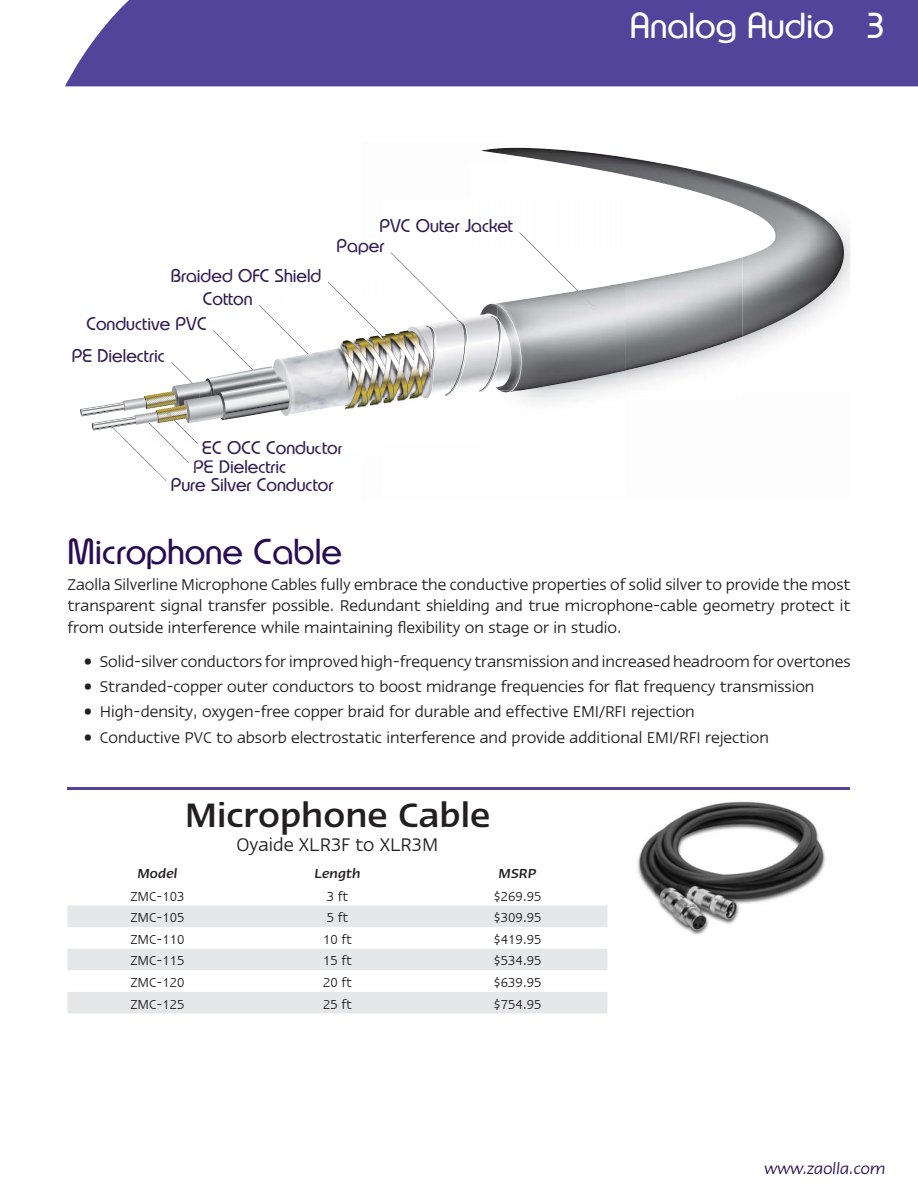
<style>
.page{position:relative;width:918px;height:1188px;background:#fff}
.page>*{position:absolute;margin:0;border:0;box-sizing:border-box;transform-origin:0 0}
.t1{font:500 39px "Linotype Ergo";color:#231f20}
.t2{font:33px "Belgium";color:#290c53}
.t3{font:33px "Belgium";color:#fff}
.t4{font:21px "Linotype Ergo";color:#231f20}
.t5{font:18px/21.6px "Linotype Ergo";color:#231f20;text-align:justify}
.t6{font:italic 18px "Linotype Ergo";color:#290c53}
.t7{font:16.95px/31.5px "Belgium";color:#311d53}
.t8{font:15px "Linotype Ergo";color:#231f20}
.t9{font:italic 500 15px "Linotype Ergo";color:#231f20}
</style>
<div class="page">
<div style="left:65px;top:0;width:853px;height:86px;background:#52439b"></div>
<svg style="left:68px;top:905px;width:539px;height:1px"></svg>
<svg style="left:68px;top:906px;width:540px;height:107px;fill:#e6e7e8"></svg>
<hr style="left:68px;top:787px;width:782px;height:3px;background:#52439b">
<img style="left:637px;top:801px;width:189px;height:134px">
<img style="left:481px;top:148px;width:183px;height:16px">
<img style="left:567px;top:164px;width:278px;height:173px">
<img style="left:567px;top:197px;width:59px;height:86px">
<img style="left:596px;top:391px;width:10px;height:2px">
<img style="left:626px;top:249px;width:117px;height:8px">
<img style="left:626px;top:257px;width:117px;height:113px">
<img style="left:596px;top:283px;width:30px;height:108px">
<svg style="left:80px;top:219px;width:516px;height:262px"></svg>
<img style="left:331px;top:336px;width:97px;height:48px">
<img style="left:135px;top:396px;width:36px;height:29px">
<p class="t7" style="left:379px;top:209px;width:135px">PVC Outer Jacket</p>
<p class="t7" style="left:171px;top:259px;width:152px">Braided OFC Shield</p>
<p class="t7" style="left:203px;top:282px;width:51px">Cotton</p>
<p class="t7" style="left:72px;top:307px;width:137px;text-indent:15px">Conductive PVC<br>PE Dielectric</p>
<p class="t7" style="left:337px;top:229px;width:49px">Paper</p>
<p class="t7" style="left:202px;top:431px;width:137px">ECOCCC n u o</p>
<p class="t7" style="left:295px;top:431px;width:33px">d t</p>
<p class="t7" style="left:276px;top:431px;width:12px">o</p>
<p class="t7" style="left:315px;top:431px;width:29px">c r</p>
<p class="t7" style="left:193px;top:450px;width:95px">PE Dielectric</p>
<p class="t7" style="left:171px;top:468px;width:164px">Pure Silver Conductor</p>
<h2 class="t2" style="left:68px;top:525px;width:276px">Microphone Cable</h2>
<h2 class="t3" style="left:630px;top:-1px;width:257px">Analog Audio 3</h2>
<p class="t5" style="left:68px;top:575px;width:784px">Zaolla Silverline Microphone Cables fully embrace the conductive properties of solid silver to provide the most transparent signal transfer possible. Redundant shielding and true microphone-cable geometry protect it from outside interference while maintaining flexibility on stage or in studio.</p>
<p class="t5" style="left:84px;top:652px;width:768px">• Solid-silver conductors for improved high-frequency transmission and increased headroom for overtones</p>
<p class="t5" style="left:84px;top:677px;width:732px">• Stranded-copper outer conductors to boost midrange frequencies for flat frequency transmission</p>
<p class="t5" style="left:84px;top:702px;width:613px">• High-density, oxygen-free copper braid for durable and effective EMI/RFI rejection</p>
<p class="t5" style="left:84px;top:728px;width:687px">• Conductive PVC to absorb electrostatic interference and provide additional EMI/RFI rejection</p>
<h1 class="t1" style="left:185px;top:801px;width:307px">Microphone Cable</h1>
<p class="t4" style="left:236px;top:836px;width:204px">Oyaide XLR3F to XLR3M</p>
<p class="t9" style="left:137px;top:867px;width:42px">Model</p>
<p class="t9" style="left:314px;top:867px;width:48px">Length</p>
<p class="t9" style="left:499px;top:867px;width:39px">MSRP</p>
<p class="t8" style="left:131px;top:890px;width:55px">ZMC-103</p>
<p class="t8" style="left:327px;top:890px;width:23px">3 ft</p>
<p class="t8" style="left:494px;top:890px;width:49px">$269.95</p>
<p class="t8" style="left:131px;top:912px;width:55px">ZMC-105</p>
<p class="t8" style="left:327px;top:912px;width:23px">5 ft</p>
<p class="t8" style="left:494px;top:912px;width:49px">$309.95</p>
<p class="t8" style="left:131px;top:933px;width:55px">ZMC-110</p>
<p class="t8" style="left:323px;top:933px;width:30px">10 ft</p>
<p class="t8" style="left:494px;top:933px;width:49px">$419.95</p>
<p class="t8" style="left:131px;top:955px;width:55px">ZMC-115</p>
<p class="t8" style="left:323px;top:955px;width:30px">15 ft</p>
<p class="t8" style="left:494px;top:955px;width:49px">$534.95</p>
<p class="t8" style="left:131px;top:976px;width:55px">ZMC-120</p>
<p class="t8" style="left:323px;top:976px;width:30px">20 ft</p>
<p class="t8" style="left:494px;top:976px;width:49px">$639.95</p>
<p class="t8" style="left:131px;top:998px;width:55px">ZMC-125</p>
<p class="t8" style="left:323px;top:998px;width:30px">25 ft</p>
<p class="t8" style="left:494px;top:998px;width:49px">$754.95</p>
<p class="t6" style="left:764px;top:1162px;width:123px">www.zaolla.com</p>
</div>
